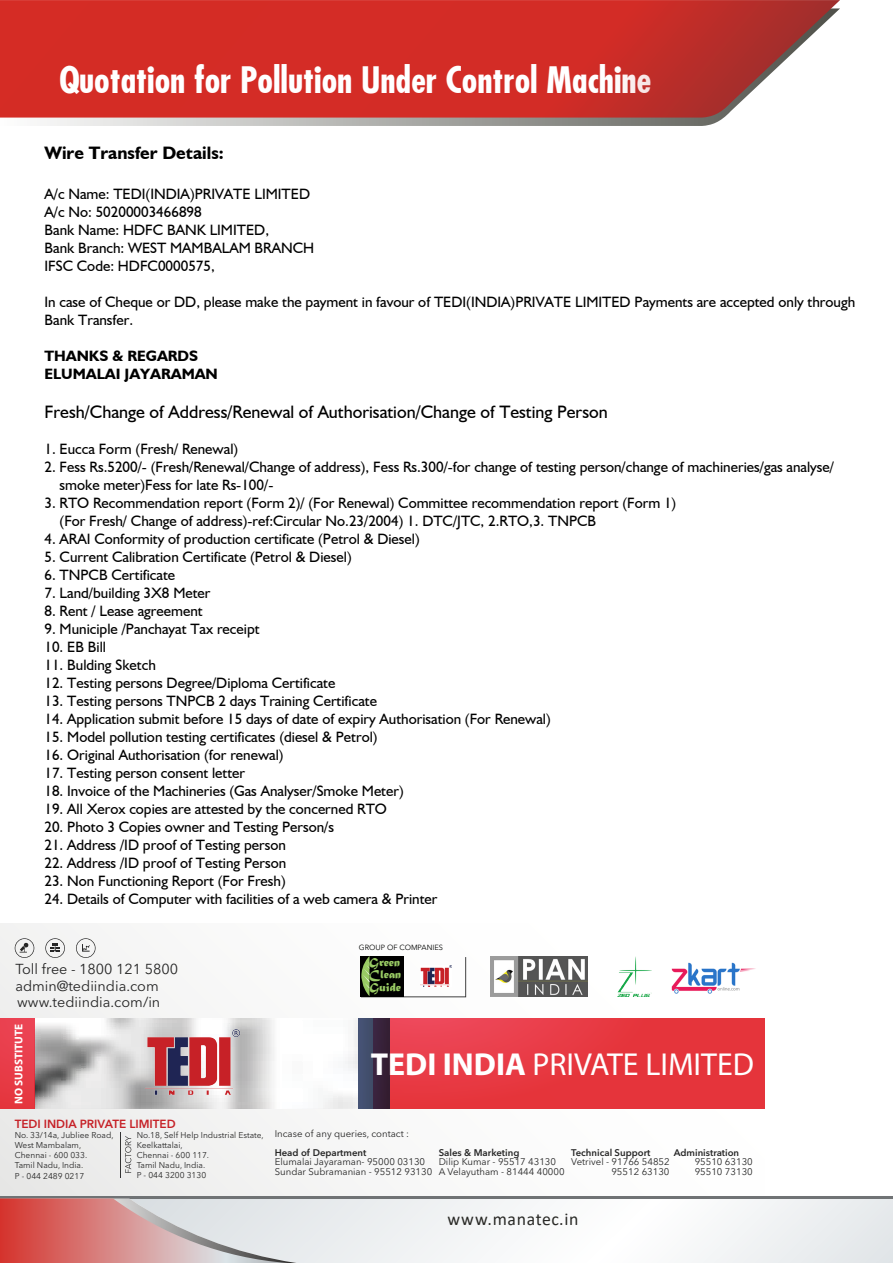
<style>
.page{position:relative;width:893px;height:1263px;background:#fff}
.page>*{position:absolute;margin:0;border:0;box-sizing:border-box;transform-origin:0 0}
.t1{font:35.7px "Fujiyama";color:#fff}
.t2{font:31.8px "Myriad Pro";color:#fff}
.t3{font:18px "Humanist 521 BT";color:#000}
.t4{font:700 18px "Humanist 521 BT";color:#000}
.t5{font:17.7px "Calibri";letter-spacing:.035em;color:#292926}
.t6{font:15px/18px "Humanist 521 BT";color:#000}
.t7{font:700 15px/18px "Humanist 521 BT";color:#000}
.t8{font:14.4px/17.2px "Avenir Next LT Pro";color:#262626}
.t9{font:12.6px/12.9px "Matura MT Script Capitals";color:#99cb64;text-align:justify}
.t10{font:600 11.7px "Avenir Next LT Pro";color:#c62127}
.t11{font:700 11.25px "Myriad Pro";color:#fff}
.t12{font:9.6px/9.6px "Avenir Next LT Pro";color:#262626}
.t13{font:600 9.6px "Avenir Next LT Pro";color:#262626}
.t14{font:8.4px/10.1px "Avenir Next LT Pro";color:#262626}
.t15{font:7.5px "Avenir Next LT Pro";color:#000100}
.s1{font-weight:700}
</style>
<div class="page">
<svg style="left:297px;top:1198px;width:596px;height:65px"></svg>
<hr style="left:0;top:1196px;width:893px;height:2px;background:#707375">
<svg style="left:0;top:1198px;width:297px;height:65px;background:#d5a0a0"></svg>
<svg style="left:44px;top:118px;width:679px;height:8px;background:#b0b0ad"></svg>
<svg style="left:0;top:0;width:840px;height:118px;background:#cf3832"></svg>
<div style="left:0;top:923px;width:764px;height:273px;background:linear-gradient(to right,#efefee,#fff)"></div>
<img style="left:620px;top:958px;width:144px;height:41px">
<svg style="left:35px;top:1018px;width:323px;height:90px"></svg>
<svg style="left:390px;top:1018px;width:374px;height:90px;background:#e63841"></svg>
<div style="left:0;top:1018px;width:35px;height:90px;background:#e93e4b"></div>
<svg style="left:358px;top:1018px;width:32px;height:90px;background:#3c3652"></svg>
<svg style="left:15px;top:938px;width:19px;height:20px"></svg>
<svg style="left:45px;top:938px;width:20px;height:20px"></svg>
<svg style="left:76px;top:938px;width:20px;height:20px"></svg>
<svg style="left:125px;top:1136px;width:6px;height:37px"></svg>
<hr style="left:120px;top:1132px;width:1px;height:46px;background:#333">
<img style="left:491px;top:956px;width:97px;height:41px">
<img style="left:617px;top:956px;width:34px;height:41px">
<img style="left:421px;top:965px;width:31px;height:22px">
<div style="left:360px;top:956px;width:43px;height:40px;background:#000"></div>
<svg style="left:361px;top:956px;width:8px;height:40px"></svg>
<img style="left:133px;top:981px;width:118px;height:167px">
<h1 class="t1" style="left:58px;top:57px;width:594px">Quotation for Pollution Under Control Machine</h1>
<p class="t4" style="left:44px;top:142px;width:181px">Wire Transfer Details:</p>
<p class="t6" style="left:44px;top:184px;width:271px">A/c Name: TEDI(INDIA)PRIVATE LIMITED<br>A/c No: 50200003466898<br>Bank Name: HDFC BANK LIMITED,<br>Bank Branch: WEST MAMBALAM BRANCH<br>IFSC Code: HDFC0000575,</p>
<p class="t6" style="left:44px;top:292px;width:812px">In case of Cheque or DD, please make the payment in favour of TEDI(INDIA)PRIVATE LIMITED Payments are accepted only through<br>Bank Transfer.</p>
<p class="t7" style="left:44px;top:346px;width:175px">THANKS &amp; REGARDS<br>ELUMALAI JAYARAMAN</p>
<p class="t3" style="left:44px;top:401px;width:565px">Fresh/Change of Address/Renewal of Authorisation/Change of Testing Person</p>
<p class="t6" style="left:44px;top:440px;width:195px">1. Eucca Form (Fresh/ Renewal)</p>
<p class="t6" style="left:60px;top:458px;width:776px;text-indent:-15px">2. Fess Rs.5200/- (Fresh/Renewal/Change of address), Fess Rs.300/-for change of testing person/change of machineries/gas analyse/ smoke meter)Fess for late Rs-100/-</p>
<p class="t6" style="left:60px;top:494px;width:618px;text-indent:-15px">3. RTO Recommendation report (Form 2)/ (For Renewal) Committee recommendation report (Form 1) (For Fresh/ Change of address)-ref:Circular No.23/2004) 1. DTC/JTC, 2.RTO,3. TNPCB</p>
<p class="t6" style="left:44px;top:530px;width:377px">4. ARAI Conformity of production certificate (Petrol &amp; Diesel)</p>
<p class="t6" style="left:44px;top:548px;width:309px">5. Current Calibration Certificate (Petrol &amp; Diesel)</p>
<p class="t6" style="left:44px;top:566px;width:132px">6. TNPCB Certificate</p>
<p class="t6" style="left:44px;top:584px;width:168px">7. Land/building 3X8 Meter</p>
<p class="t6" style="left:44px;top:602px;width:160px">8. Rent / Lease agreement</p>
<p class="t6" style="left:44px;top:620px;width:217px">9. Municiple /Panchayat Tax receipt</p>
<p class="t6" style="left:44px;top:638px;width:63px">10. EB Bill</p>
<p class="t6" style="left:44px;top:656px;width:113px">11. Bulding Sketch</p>
<p class="t6" style="left:44px;top:674px;width:292px">12. Testing persons Degree/Diploma Certificate</p>
<p class="t6" style="left:44px;top:692px;width:334px">13. Testing persons TNPCB 2 days Training Certificate</p>
<p class="t6" style="left:44px;top:710px;width:508px">14. Application submit before 15 days of date of expiry Authorisation (For Renewal)</p>
<p class="t6" style="left:44px;top:728px;width:335px">15. Model pollution testing certificates (diesel &amp; Petrol)</p>
<p class="t6" style="left:44px;top:746px;width:241px">16. Original Authorisation (for renewal)</p>
<p class="t6" style="left:44px;top:764px;width:202px">17. Testing person consent letter</p>
<p class="t6" style="left:44px;top:782px;width:361px">18. Invoice of the Machineries (Gas Analyser/Smoke Meter)</p>
<p class="t6" style="left:44px;top:800px;width:344px">19. All Xerox copies are attested by the concerned RTO</p>
<p class="t6" style="left:44px;top:818px;width:291px">20. Photo 3 Copies owner and Testing Person/s</p>
<p class="t6" style="left:44px;top:836px;width:243px">21. Address /ID proof of Testing person</p>
<p class="t6" style="left:44px;top:854px;width:243px">22. Address /ID proof of Testing Person</p>
<p class="t6" style="left:44px;top:872px;width:243px">23. Non Functioning Report (For Fresh)</p>
<p class="t6" style="left:44px;top:890px;width:395px">24. Details of Computer with facilities of a web camera &amp; Printer</p>
<p class="t8" style="left:15px;top:960px;width:164px">Toll free - 1800 121 5800 admin@tediindia.com</p>
<p class="t8" style="left:17px;top:993px;width:145px">www.tediindia.com/in</p>
<p class="t15" style="left:359px;top:943px;width:86px">GROUP OF COMPANIES</p>
<p class="t9" style="left:369px;top:956px;width:34px">Green Clean Guide</p>
<p class="t11" style="left:11px;top:1104px;width:82px;rotate:-90deg">NO SUBSTITUTE</p>
<p class="t10" style="left:15px;top:1117px;width:162px">TEDI INDIA PRIVATE LIMITED</p>
<p class="t14" style="left:15px;top:1130px;width:100px">No. 33/14a, Jubliee Road,<br>West Mambalam,<br>Chennai - 600 033.<br>Tamil Nadu, India.<br>P - 044 2489 0217</p>
<h2 class="t2" style="left:371px;top:1044px;width:385px"><span class="s1">TEDI INDIA</span> PRIVATE LIMITED</h2>
<p class="t14" style="left:137px;top:1130px;width:129px">No.18, Self Help Industrial Estate,<br>Keelkattalai,<br>Chennai - 600 117.<br>Tamil Nadu, India.<br>P - 044 3200 3130</p>
<p class="t12" style="left:275px;top:1128px;width:136px">Incase of any queries, contact :</p>
<p class="t13" style="left:439px;top:1146px;width:82px">Sales &amp; Marketing</p>
<p class="t12" style="left:439px;top:1157px;width:127px">Dilip Kumar - 95517 43130<br>A Velayutham - 81444 40000</p>
<p class="t13" style="left:571px;top:1146px;width:81px">Technical Support</p>
<p class="t12" style="left:571px;top:1157px;width:100px;text-align:right">Vetrivel - 91766 54852<br>95512 63130</p>
<p class="t13" style="left:674px;top:1146px;width:67px">Administration</p>
<p class="t12" style="left:695px;top:1157px;width:60px">95510 63130<br>95510 73130</p>
<p class="t13" style="left:275px;top:1147px;width:93px">Head of Department</p>
<p class="t12" style="left:275px;top:1157px;width:159px">Elumalai Jayaraman- 95000 03130<br>Sundar Subramanian - 95512 93130</p>
<p class="t5" style="left:448px;top:1206px;width:132px">www.manatec.in</p>
</div>
